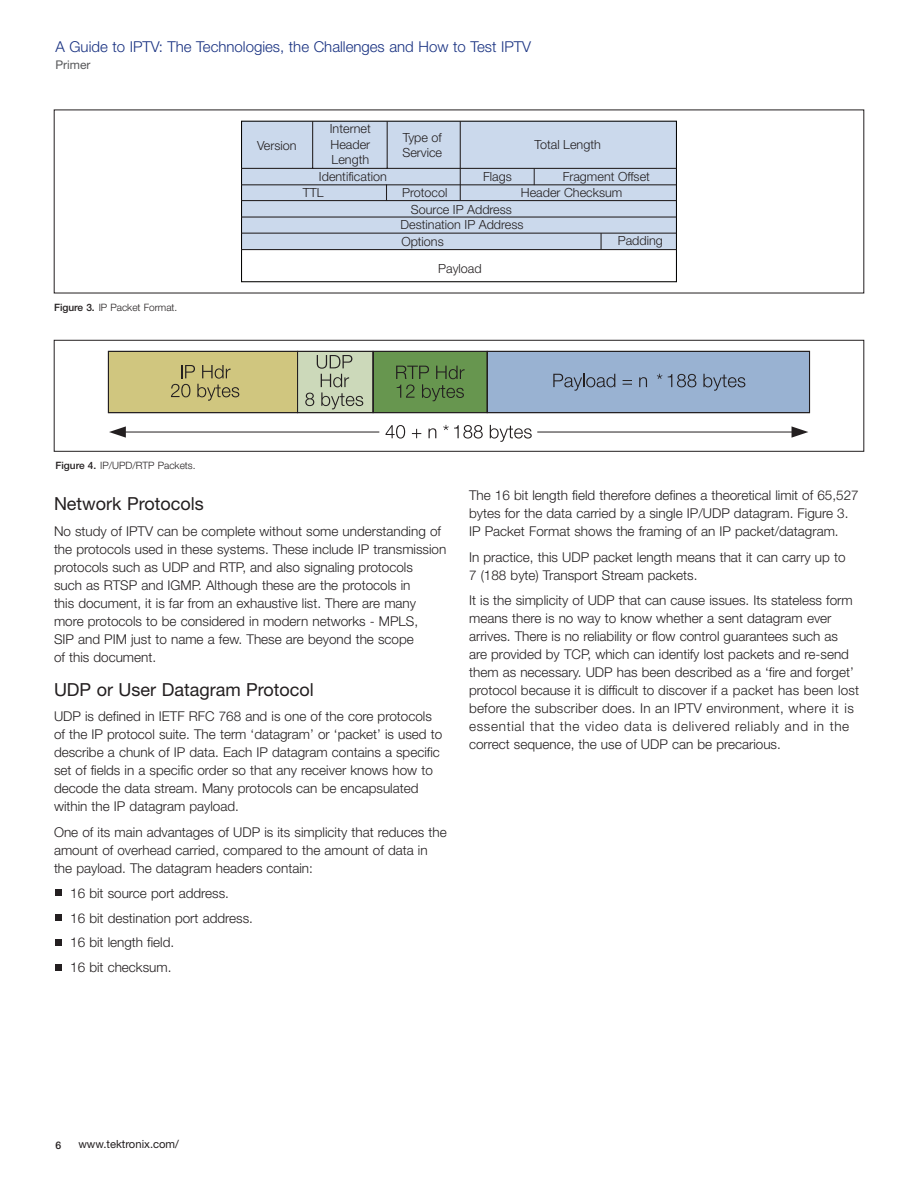
<style>
.page{position:relative;width:918px;height:1188px;background:#fff}
.page>*{position:absolute;margin:0;border:0;box-sizing:border-box;transform-origin:0 0}
.t1{font:18px "Helvetica Neue";color:#231f20}
.t2{font:300 15px "Helvetica Neue";color:#183181}
.t3{font:300 13.5px/18px "Helvetica Neue";color:#231f20}
.t4{font:300 12.6px/15.1px "Helvetica Neue";color:#231f20;text-align:justify}
.t5{font:12px "Helvetica Neue";color:#57585a}
.t6{font:11.25px "Helvetica Neue";color:#231f20}
.t7{font:500 10.5px "Helvetica Neue";color:#231f20}
.t8{font:300 10.2px "Helvetica Neue";color:#231f20}
.s1{font-weight:500}
</style>
<div class="page">
<div style="left:56px;top:964px;width:6px;height:7px;background:#231f20"></div>
<div style="left:56px;top:939px;width:6px;height:7px;background:#231f20"></div>
<svg style="left:56px;top:915px;width:6px;height:6px"></svg>
<svg style="left:56px;top:890px;width:6px;height:6px"></svg>
<div style="left:241px;top:121px;width:436px;height:129px;background:#cbd9ec"></div>
<div style="left:241px;top:121px;width:436px;height:161px;border:1px solid #050504"></div>
<hr style="left:312px;top:121px;width:1px;height:47px;background:#231f20">
<hr style="left:241px;top:168px;width:435px;height:1px;background:#231f20">
<hr style="left:241px;top:184px;width:435px;height:1px;background:#231f20">
<hr style="left:241px;top:200px;width:435px;height:1px;background:#231f20">
<hr style="left:241px;top:217px;width:435px;height:1px;background:#231f20">
<hr style="left:241px;top:233px;width:435px;height:1px;background:#231f20">
<hr style="left:241px;top:249px;width:435px;height:1px;background:#231f20">
<hr style="left:387px;top:121px;width:1px;height:47px;background:#231f20">
<svg style="left:386px;top:185px;width:1px;height:15px"></svg>
<svg style="left:534px;top:169px;width:1px;height:16px"></svg>
<hr style="left:460px;top:121px;width:1px;height:80px;background:#231f20">
<svg style="left:601px;top:233px;width:1px;height:16px"></svg>
<hr style="left:122px;top:432px;width:257px;height:1px;background:#231f20">
<hr style="left:537px;top:432px;width:260px;height:1px;background:#231f20">
<svg style="left:109px;top:426px;width:17px;height:12px"></svg>
<svg style="left:792px;top:426px;width:16px;height:12px"></svg>
<svg style="left:386px;top:425px;width:19px;height:14px"></svg>
<svg style="left:412px;top:429px;width:9px;height:9px"></svg>
<svg style="left:429px;top:428px;width:7px;height:10px"></svg>
<svg style="left:443px;top:425px;width:40px;height:14px"></svg>
<svg style="left:490px;top:425px;width:42px;height:17px"></svg>
<svg style="left:110px;top:353px;width:698px;height:58px;background:#9eaf9d"></svg>
<div style="left:108px;top:351px;width:702px;height:62px;border:1px solid #231f20"></div>
<div style="left:54px;top:340px;width:810px;height:111px;border:1px solid #231f20"></div>
<p class="t2" style="left:56px;top:42px;width:477px">A Guide to IPTV: The Technologies, the Challenges and How to Test IPTV</p>
<p class="t5" style="left:56px;top:60px;width:37px">Primer</p>
<p class="t4" style="left:257px;top:139px;width:41px">Version</p>
<p class="t4" style="left:330px;top:123px;width:43px">Internet Header Length</p>
<p class="t4" style="left:402px;top:131px;width:41px">Type of<br>Service</p>
<p class="t4" style="left:535px;top:139px;width:68px">Total Length</p>
<p class="t4" style="left:319px;top:170px;width:69px">Identification</p>
<p class="t4" style="left:483px;top:170px;width:30px">Flags</p>
<p class="t4" style="left:563px;top:170px;width:89px">Fragment Offset</p>
<p class="t4" style="left:303px;top:187px;width:22px">TTL</p>
<p class="t4" style="left:402px;top:186px;width:47px">Protocol</p>
<p class="t4" style="left:521px;top:187px;width:103px">Header Checksum</p>
<p class="t4" style="left:411px;top:203px;width:103px">Source IP Address</p>
<p class="t4" style="left:401px;top:218px;width:124px">Destination IP Address</p>
<p class="t4" style="left:401px;top:235px;width:44px">Options</p>
<p class="t4" style="left:618px;top:235px;width:47px">Padding</p>
<p class="t8" style="left:54px;top:303px;width:125px"><span class="s1">Figure 3.</span> IP Packet Format.</p>
<p class="t8" style="left:56px;top:462px;width:142px"><span class="s1">Figure 4.</span> IP/UPD/RTP Packets.</p>
<p class="t4" style="left:438px;top:262px;width:45px">Payload</p>
<h1 class="t1" style="left:54px;top:497px;width:151px">Network Protocols</h1>
<p class="t3" style="left:54px;top:523px;width:394px">No study of IPTV can be complete without some understanding of the protocols used in these systems. These include IP transmission protocols such as UDP and RTP, and also signaling protocols<br>such as RTSP and IGMP. Although these are the protocols in<br>this document, it is far from an exhaustive list. There are many more protocols to be considered in modern networks - MPLS,<br>SIP and PIM just to name a few. These are beyond the scope<br>of this document.</p>
<h1 class="t1" style="left:54px;top:683px;width:261px">UDP or User Datagram Protocol</h1>
<p class="t3" style="left:54px;top:709px;width:390px">UDP is defined in IETF RFC 768 and is one of the core protocols of the IP protocol suite. The term ‘datagram’ or ‘packet’ is used to describe a chunk of IP data. Each IP datagram contains a specific set of fields in a specific order so that any receiver knows how to decode the data stream. Many protocols can be encapsulated within the IP datagram payload.</p>
<p class="t3" style="left:54px;top:824px;width:394px">One of its main advantages of UDP is its simplicity that reduces the amount of overhead carried, compared to the amount of data in the payload. The datagram headers contain:</p>
<p class="t3" style="left:70px;top:882px;width:184px;line-height:24.9px">16 bit source port address.<br>16 bit destination port address.<br>16 bit length field.<br>16 bit checksum.</p>
<p class="t3" style="left:469px;top:488px;width:391px">The 16 bit length field therefore defines a theoretical limit of 65,527 bytes for the data carried by a single IP/UDP datagram. Figure 3.<br>IP Packet Format shows the framing of an IP packet/datagram.</p>
<p class="t3" style="left:469px;top:549px;width:378px">In practice, this UDP packet length means that it can carry up to<br>7 (188 byte) Transport Stream packets.</p>
<p class="t3" style="left:469px;top:593px;width:392px">It is the simplicity of UDP that can cause issues. Its stateless form means there is no way to know whether a sent datagram ever arrives. There is no reliability or flow control guarantees such as are provided by TCP, which can identify lost packets and re-send them as necessary. UDP has been described as a ‘fire and forget’ protocol because it is difficult to discover if a packet has been lost before the subscriber does. In an IPTV environment, where it is essential that the video data is delivered reliably and in the correct sequence, the use of UDP can be precarious.</p>
<p class="t7" style="left:56px;top:1141px;width:7px">6</p>
<p class="t6" style="left:78px;top:1140px;width:102px">www.tektronix.com/</p>
</div>
